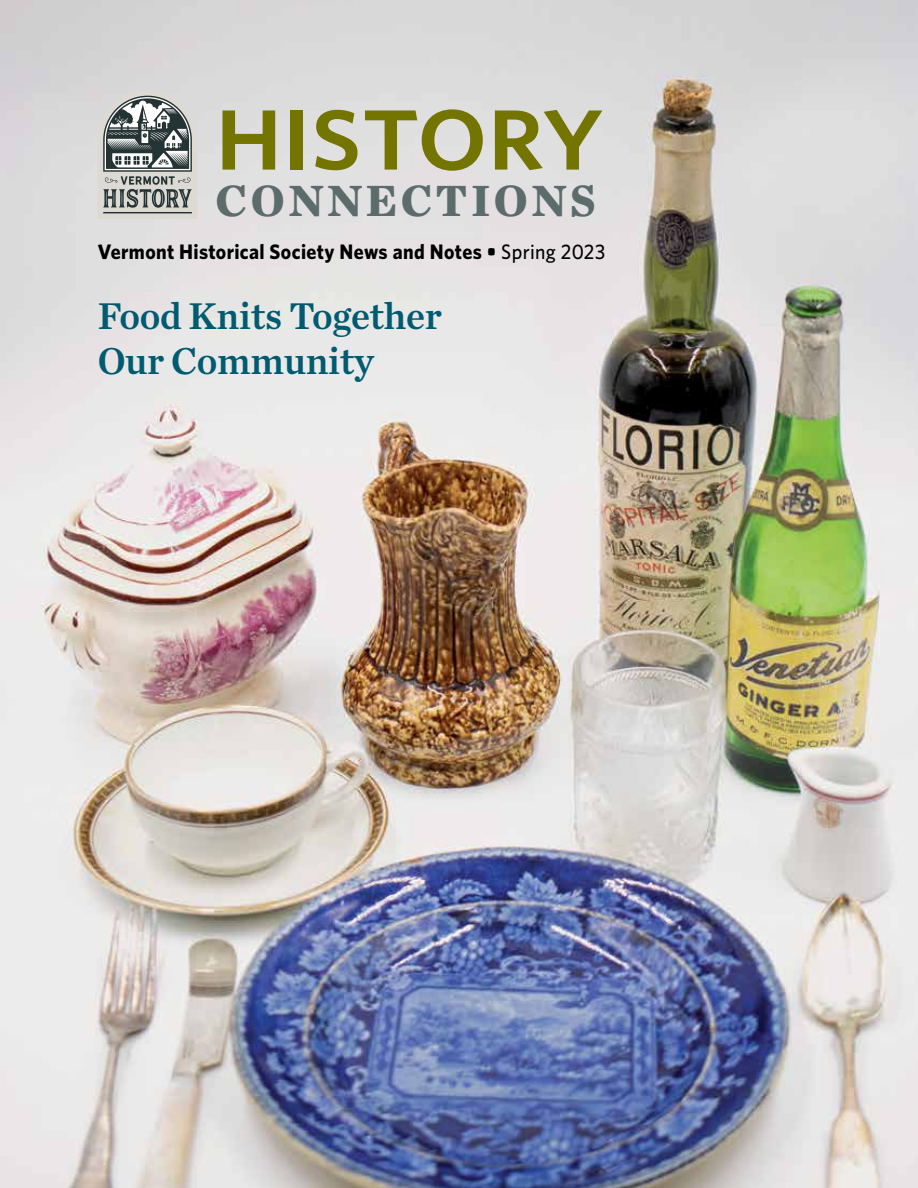
<style>
.page{position:relative;width:918px;height:1188px;background:#fff}
.page>*{position:absolute;margin:0;border:0;box-sizing:border-box;transform-origin:0 0}
.t1{font:600 85.65px "Whitney";letter-spacing:.01em;color:#747500;scale:1.1 1}
.t2{font:700 45.75px "Chronicle Text G1";letter-spacing:.07em;color:#5b6c6a}
.t3{font:39px/45px "Chronicle Text G1 Semi";letter-spacing:-.01em;color:#005b70}
.t4{font:700 21px "Whitney";letter-spacing:.02em;color:#000;scale:.94 1}
.s1{font-weight:500}
</style>
<div class="page">
<img style="left:0;top:0;width:918px;height:1188px">
<svg style="left:98px;top:90px;width:99px;height:129px;background:#9ca09e"></svg>
<h1 class="t1" style="left:216px;top:83px;width:354px">HISTORY</h1>
<h2 class="t2" style="left:216px;top:164px;width:382px">CONNECTIONS</h2>
<p class="t4" style="left:98px;top:238px;width:542px">Vermont Historical Society News and Notes • <span class="s1">Spring 2023</span></p>
<h3 class="t3" style="left:98px;top:292px;width:346px">Food Knits Together<br>Our Community</h3>
</div>
